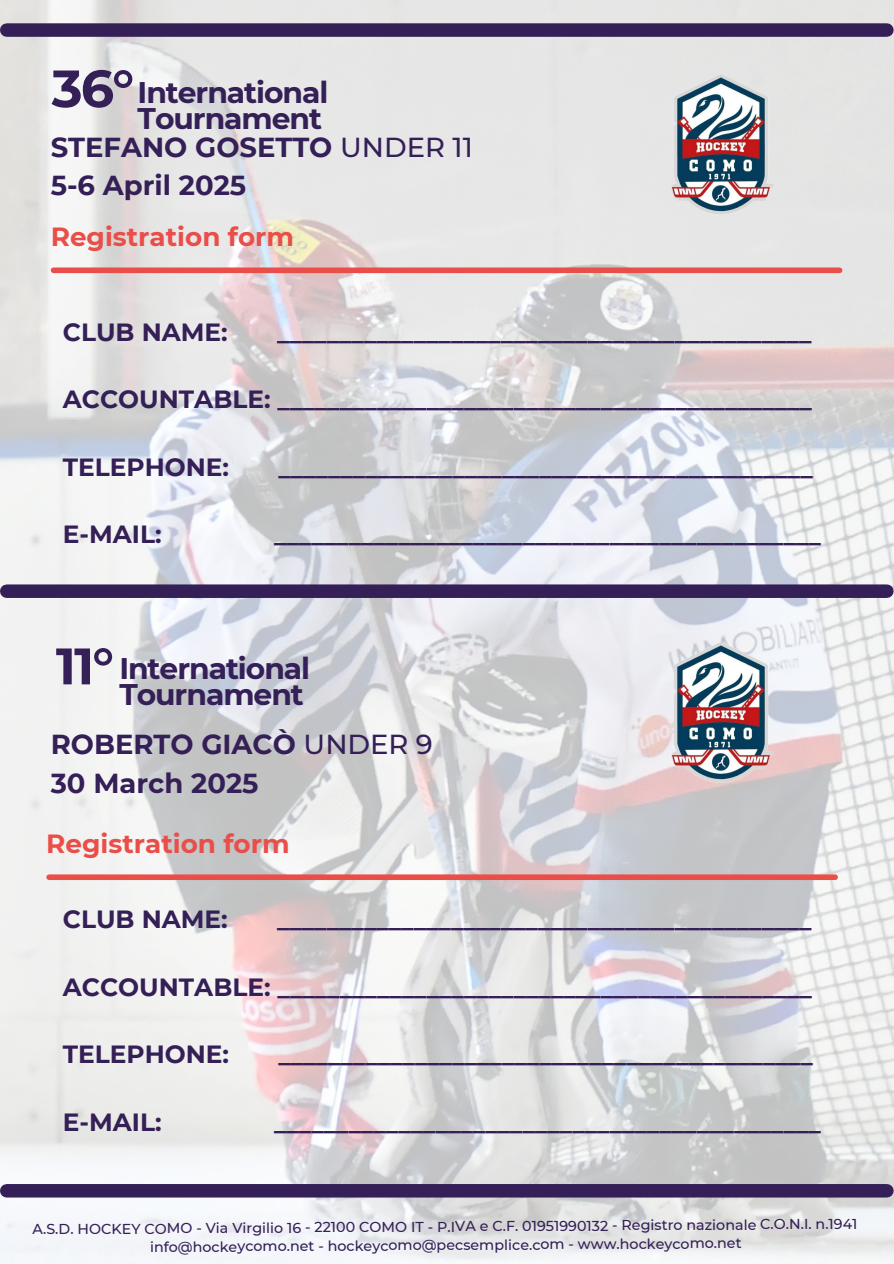
<style>
.page{position:relative;width:894px;height:1264px;background:#fff}
.page>*{position:absolute;margin:0;border:0;box-sizing:border-box;transform-origin:0 0}
.t1{font:700 52.35px "Montserrat";color:#341f56}
.t2{font:700 51.15px "Montserrat";color:#341f56}
.t3{font:700 29.85px/25.8px "Montserrat";letter-spacing:-.035em;color:#341f56}
.t4{font:700 27.45px/38.2px "Montserrat";color:#341f56}
.t5{font:700 26.25px "Montserrat";color:#ea4e49}
.t6{font:700 24.9px "Montserrat";color:#341f56}
.t7{font:500 14.25px "Montserrat";letter-spacing:-.01em;color:#341f56}
.s1{font-weight:500}
</style>
<div class="page">
<img style="left:0;top:0;width:893px;height:1263px">
<img style="left:671px;top:75px;width:102px;height:139px">
<div style="left:54px;top:267px;width:785px;height:6px;background:#ea4e49"></div>
<img style="left:671px;top:643px;width:102px;height:139px">
<div style="left:49px;top:874px;width:785px;height:6px;background:#ea4e49"></div>
<div style="left:7px;top:23px;width:879px;height:14px;background:#341f56"></div>
<div style="left:7px;top:584px;width:879px;height:14px;background:#341f56"></div>
<div style="left:7px;top:1183px;width:879px;height:14px;background:#341f56"></div>
<h2 class="t1" style="left:52px;top:56px;width:84px">36°</h2>
<h4 class="t3" style="left:138px;top:79px;width:192px">International<br>Tournament</h4>
<h2 class="t4" style="left:51px;top:128px;width:423px">STEFANO GOSETTO <span class="s1">UNDER 11<br></span>5-6 April 2025</h2>
<p class="t5" style="left:51px;top:220px;width:245px">Registration form</p>
<h3 class="t6" style="left:63px;top:317px;width:166px">CLUB NAME:</h3>
<h3 class="t6" style="left:277px;top:317px;width:536px">___________________________________________</h3>
<h3 class="t6" style="left:63px;top:384px;width:750px">ACCOUNTABLE: ___________________________________________</h3>
<h3 class="t6" style="left:63px;top:452px;width:168px">TELEPHONE:</h3>
<h3 class="t6" style="left:63px;top:519px;width:100px">E-MAIL:</h3>
<h3 class="t6" style="left:278px;top:452px;width:536px">___________________________________________</h3>
<h3 class="t6" style="left:274px;top:519px;width:548px">____________________________________________</h3>
<h2 class="t2" style="left:56px;top:635px;width:59px">11°</h2>
<h2 class="t3" style="left:119px;top:655px;width:192px">International<br>Tournament</h2>
<h1 class="t4" style="left:51px;top:725px;width:383px">ROBERTO GIACÒ <span class="s1">UNDER 9<br></span>30 March 2025</h1>
<h4 class="t5" style="left:46px;top:827px;width:245px">Registration form</h4>
<h3 class="t6" style="left:63px;top:904px;width:166px">CLUB NAME:</h3>
<h3 class="t6" style="left:277px;top:904px;width:536px">___________________________________________</h3>
<h3 class="t6" style="left:63px;top:971px;width:750px">ACCOUNTABLE: ___________________________________________</h3>
<p class="t6" style="left:63px;top:1039px;width:168px">TELEPHONE:</p>
<p class="t6" style="left:63px;top:1106px;width:100px">E-MAIL:</p>
<p class="t6" style="left:278px;top:1039px;width:536px">___________________________________________</p>
<p class="t6" style="left:274px;top:1106px;width:548px">____________________________________________</p>
<h3 class="t7" style="left:33px;top:1217px;width:826px">A.S.D. HOCKEY COMO - Via Virgilio 16 - 22100 COMO IT - P.IVA e C.F. 01951990132 - Registro nazionale C.O.N.I. n.1941</h3>
<h3 class="t7" style="left:150px;top:1236px;width:593px">info@hockeycomo.net - hockeycomo@pecsemplice.com - www.hockeycomo.net</h3>
</div>
